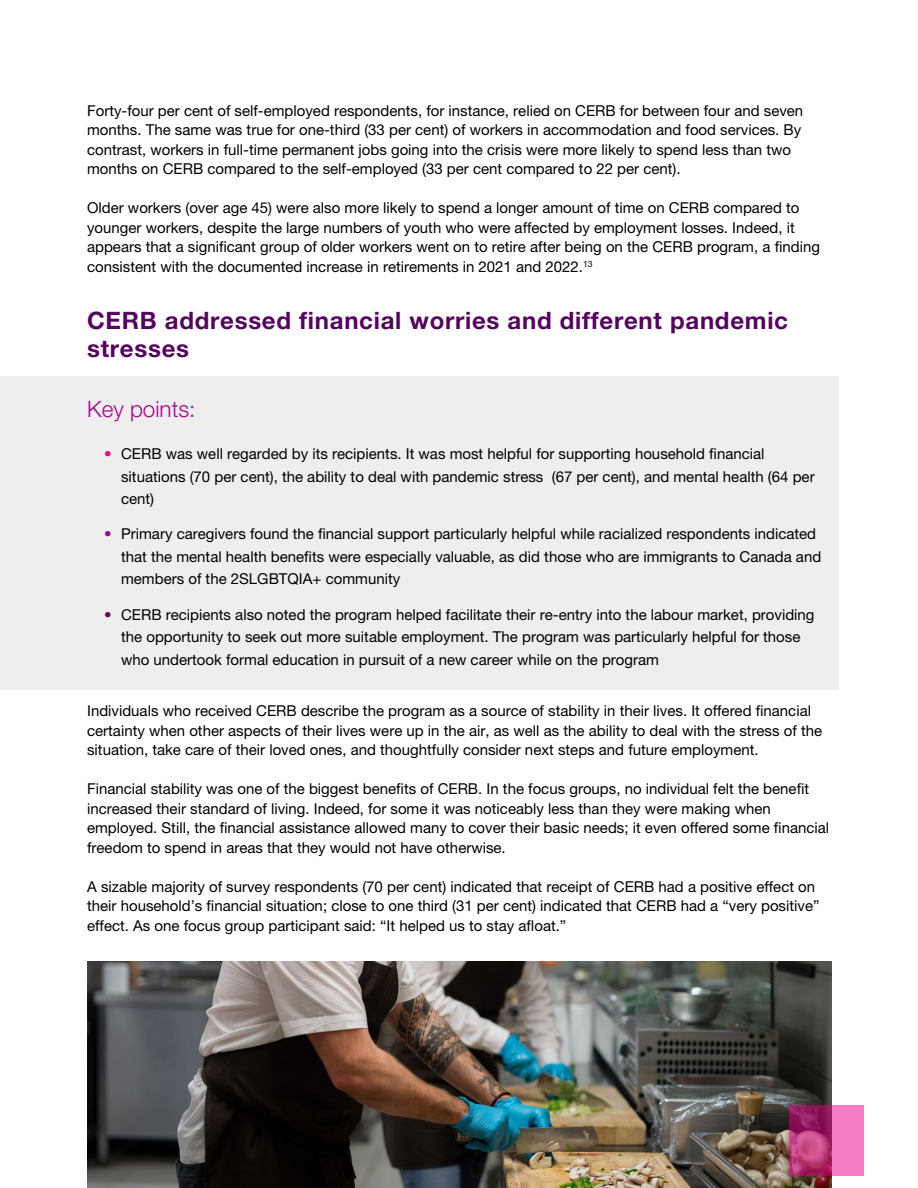
<style>
.page{position:relative;width:918px;height:1188px;background:#fff}
.page>*{position:absolute;margin:0;border:0;box-sizing:border-box;transform-origin:0 0}
.Heading_2_-_Deep_Fuc{font:700 24px/28.5px "Helvetica Neue LT Pro";letter-spacing:.03em;color:#570261}
.Heading_3_-_Medium_F{font:300 22.5px "Helvetica Neue LT Pro";color:#ae0093}
.Basic_Body_Paragraph{font:15px/19.5px "Helvetica Neue LT Pro";color:#000}
.s1{color:#ed008c}
.s2{color:#a30093}
.s3{color:#66005e}
</style>
<div class="page">
<div style="left:0;top:376px;width:839px;height:313px;background:#eee"></div>
<img style="left:87px;top:961px;width:745px;height:227px">
<svg style="left:790px;top:1105px;width:74px;height:71px;background:#ca4f93"></svg>
<p class="Basic_Body_Paragraph" style="left:87px;top:100px;width:718px">Forty-four per cent of self-employed respondents, for instance, relied on CERB for between four and seven months. The same was true for one-third (33 per cent) of workers in accommodation and food services. By contrast, workers in full-time permanent jobs going into the crisis were more likely to spend less than two months on CERB compared to the self-employed (33 per cent compared to 22 per cent).</p>
<p class="Basic_Body_Paragraph" style="left:87px;top:198px;width:734px">Older workers (over age 45) were also more likely to spend a longer amount of time on CERB compared to younger workers, despite the large numbers of youth who were affected by employment losses. Indeed, it appears that a significant group of older workers went on to retire after being on the CERB program, a finding consistent with the documented increase in retirements in 2021 and 2022.<sup>13</sup></p>
<p class="Heading_2_-_Deep_Fuc" style="left:87px;top:305px;width:702px">CERB addressed financial worries and different pandemic stresses</p>
<p class="Heading_3_-_Medium_F" style="left:87px;top:395px;width:110px">Key points:</p>
<p class="Basic_Body_Paragraph" style="left:121px;top:442px;width:695px;line-height:22.5px;text-indent:-17px"><span class="s1">•</span> CERB was well regarded by its recipients. It was most helpful for supporting household financial situations (70 per cent), the ability to deal with pandemic stress (67 per cent), and mental health (64 per cent)</p>
<p class="Basic_Body_Paragraph" style="left:121px;top:523px;width:702px;line-height:22.5px;text-indent:-17px"><span class="s2">•</span> Primary caregivers found the financial support particularly helpful while racialized respondents indicated that the mental health benefits were especially valuable, as did those who are immigrants to Canada and members of the 2SLGBTQIA+ community</p>
<p class="Basic_Body_Paragraph" style="left:121px;top:603px;width:695px;line-height:22.5px;text-indent:-17px"><span class="s3">•</span> CERB recipients also noted the program helped facilitate their re-entry into the labour market, providing the opportunity to seek out more suitable employment. The program was particularly helpful for those who undertook formal education in pursuit of a new career while on the program</p>
<p class="Basic_Body_Paragraph" style="left:87px;top:701px;width:737px">Individuals who received CERB describe the program as a source of stability in their lives. It offered financial certainty when other aspects of their lives were up in the air, as well as the ability to deal with the stress of the situation, take care of their loved ones, and thoughtfully consider next steps and future employment.</p>
<p class="Basic_Body_Paragraph" style="left:87px;top:779px;width:744px">Financial stability was one of the biggest benefits of CERB. In the focus groups, no individual felt the benefit increased their standard of living. Indeed, for some it was noticeably less than they were making when employed. Still, the financial assistance allowed many to cover their basic needs; it even offered some financial freedom to spend in areas that they would not have otherwise.</p>
<p class="Basic_Body_Paragraph" style="left:87px;top:877px;width:734px">A sizable majority of survey respondents (70 per cent) indicated that receipt of CERB had a positive effect on their household’s financial situation; close to one third (31 per cent) indicated that CERB had a “very positive” effect. As one focus group participant said: “It helped us to stay afloat.”</p>
</div>
